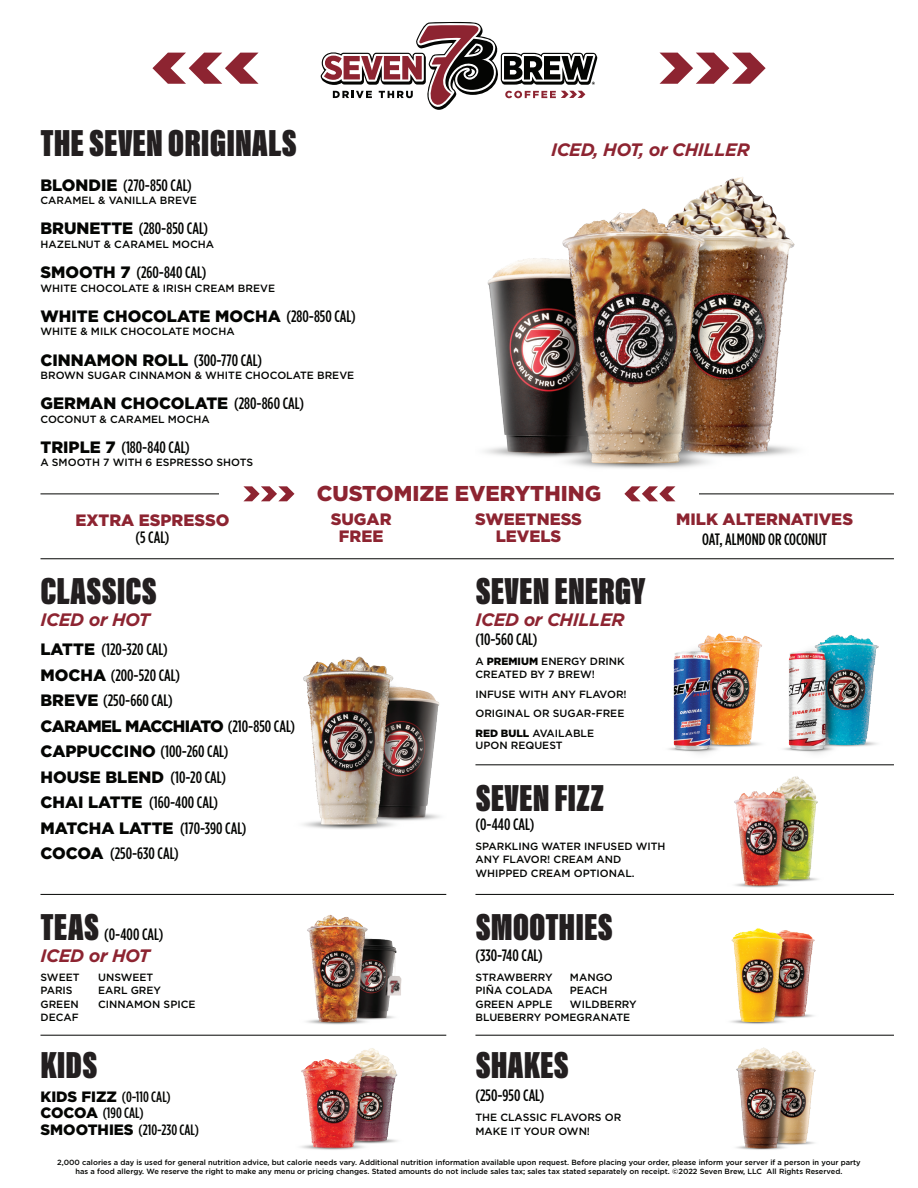
<style>
.page{position:relative;width:918px;height:1188px;background:#fff}
.page>*{position:absolute;margin:0;border:0;box-sizing:border-box;transform-origin:0 0}
.t1{font:900 38.85px "Acumin Pro Extra Cond";color:#231f20}
.t2{font:900 21.45px "Gotham";color:#8d2431}
.t3{font:italic 700 18px "Gotham";letter-spacing:-.025em;color:#8d2431}
.t4{font:500 16.5px "Gotham Condensed";color:#040503}
.t5{font:900 16.5px "Gotham";color:#040503}
.t6{font:900 16.5px "Gotham";color:#8d2431}
.t7{font:900 16.5px "Gotham";letter-spacing:-.04em;color:#040503}
.t8{font:500 15px "Gotham Condensed";color:#040503}
.t9{font:500 10.5px "Gotham";color:#040503}
.t10{font:500 7.5px/9px "Gotham";color:#040503;text-align:center}
.s1{font-family:"Gotham";font-weight:900}
.s2{font-family:"Gotham Condensed";font-weight:500}
.s3{font-weight:900}
</style>
<div class="page">
<svg style="left:321px;top:22px;width:277px;height:88px"></svg>
<hr style="left:40px;top:558px;width:854px;height:1px;background:#040503">
<hr style="left:475px;top:764px;width:419px;height:1px;background:#040503">
<hr style="left:475px;top:894px;width:419px;height:1px;background:#040503">
<hr style="left:475px;top:1035px;width:419px;height:1px;background:#040503">
<hr style="left:40px;top:894px;width:406px;height:1px;background:#040503">
<hr style="left:40px;top:1035px;width:406px;height:1px;background:#040503">
<hr style="left:40px;top:494px;width:854px;height:1px;background:#040503">
<div style="left:219px;top:484px;width:480px;height:27px;background:#fff"></div>
<svg style="left:243px;top:486px;width:52px;height:15px"></svg>
<svg style="left:660px;top:53px;width:106px;height:31px"></svg>
<svg style="left:152px;top:53px;width:107px;height:31px"></svg>
<svg style="left:624px;top:486px;width:51px;height:15px"></svg>
<img style="left:484px;top:177px;width:313px;height:292px">
<img style="left:306px;top:914px;width:96px;height:111px">
<img style="left:301px;top:1048px;width:97px;height:102px">
<img style="left:303px;top:656px;width:137px;height:173px">
<img style="left:734px;top:776px;width:84px;height:112px">
<img style="left:668px;top:633px;width:94px;height:121px">
<img style="left:784px;top:634px;width:95px;height:120px">
<img style="left:730px;top:928px;width:85px;height:96px">
<img style="left:736px;top:1047px;width:80px;height:103px">
<p class="t1" style="left:40px;top:120px;width:258px">THE SEVEN ORIGINALS</p>
<p class="t4" style="left:40px;top:175px;width:153px"><span class="s1">BLONDIE</span> (270-850 CAL)</p>
<p class="t9" style="left:40px;top:194px;width:158px">CARAMEL &amp; VANILLA BREVE</p>
<p class="t4" style="left:40px;top:219px;width:169px"><span class="s1">BRUNETTE</span> (280-850 CAL)</p>
<p class="t9" style="left:40px;top:237px;width:175px">HAZELNUT &amp; CARAMEL MOCHA</p>
<p class="t4" style="left:40px;top:263px;width:167px"><span class="s1">SMOOTH 7</span> (260-840 CAL)</p>
<p class="t9" style="left:40px;top:281px;width:236px">WHITE CHOCOLATE &amp; IRISH CREAM BREVE</p>
<p class="t5" style="left:40px;top:305px;width:317px">WHITE CHOCOLATE MOCHA <span class="s2">(280-850 CAL)</span></p>
<p class="t9" style="left:40px;top:325px;width:196px">WHITE &amp; MILK CHOCOLATE MOCHA</p>
<p class="t5" style="left:40px;top:348px;width:223px">CINNAMON ROLL <span class="s2">(300-770 CAL)</span></p>
<p class="t9" style="left:40px;top:368px;width:315px">BROWN SUGAR CINNAMON &amp; WHITE CHOCOLATE BREVE</p>
<p class="t5" style="left:40px;top:392px;width:265px">GERMAN CHOCOLATE <span class="s2">(280-860 CAL)</span></p>
<p class="t9" style="left:40px;top:412px;width:171px">COCONUT &amp; CARAMEL MOCHA</p>
<p class="t4" style="left:40px;top:438px;width:151px"><span class="s1">TRIPLE 7</span> (180-840 CAL)</p>
<p class="t9" style="left:40px;top:456px;width:214px">A SMOOTH 7 WITH 6 ESPRESSO SHOTS</p>
<p class="t3" style="left:551px;top:138px;width:200px">ICED, HOT, or CHILLER</p>
<p class="t6" style="left:76px;top:509px;width:155px">EXTRA ESPRESSO</p>
<p class="t4" style="left:135px;top:527px;width:36px">(5 CAL)</p>
<p class="t1" style="left:40px;top:567px;width:118px">CLASSICS</p>
<p class="t3" style="left:40px;top:607px;width:111px">ICED or HOT</p>
<p class="t4" style="left:40px;top:640px;width:129px"><span class="s1">LATTE</span> (120-320 CAL)</p>
<p class="t4" style="left:40px;top:665px;width:141px"><span class="s1">MOCHA</span> (200-520 CAL)</p>
<p class="t4" style="left:40px;top:691px;width:134px"><span class="s1">BREVE</span> (250-660 CAL)</p>
<p class="t7" style="left:40px;top:714px;width:256px">CARAMEL MACCHIATO <span class="s2">(210-850 CAL)</span></p>
<p class="t4" style="left:40px;top:742px;width:189px"><span class="s1">CAPPUCCINO</span> (100-260 CAL)</p>
<p class="t5" style="left:40px;top:765px;width:187px">HOUSE BLEND <span class="s2">(10-20 CAL)</span></p>
<p class="t4" style="left:40px;top:793px;width:179px"><span class="s1">CHAI LATTE</span> (160-400 CAL)</p>
<p class="t4" style="left:40px;top:818px;width:207px"><span class="s1">MATCHA LATTE</span> (170-390 CAL)</p>
<p class="t4" style="left:40px;top:844px;width:140px"><span class="s1">COCOA</span> (250-630 CAL)</p>
<p class="t1" style="left:40px;top:903px;width:60px">TEAS</p>
<p class="t4" style="left:104px;top:924px;width:61px">(0-400 CAL)</p>
<p class="t3" style="left:40px;top:943px;width:111px">ICED or HOT</p>
<p class="t9" style="left:40px;top:970px;width:41px">SWEET</p>
<p class="t9" style="left:98px;top:970px;width:57px">UNSWEET</p>
<p class="t9" style="left:40px;top:984px;width:34px">PARIS</p>
<p class="t9" style="left:98px;top:984px;width:64px">EARL GREY</p>
<p class="t9" style="left:40px;top:997px;width:40px">GREEN</p>
<p class="t9" style="left:98px;top:997px;width:99px">CINNAMON SPICE</p>
<p class="t9" style="left:40px;top:1011px;width:40px">DECAF</p>
<p class="t1" style="left:40px;top:1041px;width:59px">KIDS</p>
<p class="t8" style="left:40px;top:1088px;width:132px"><span class="s1">KIDS FIZZ</span> (0-110 CAL)</p>
<p class="t8" style="left:40px;top:1104px;width:105px"><span class="s1">COCOA</span> (190 CAL)</p>
<p class="t8" style="left:40px;top:1121px;width:160px"><span class="s1">SMOOTHIES</span> (210-230 CAL)</p>
<p class="t2" style="left:317px;top:479px;width:286px">CUSTOMIZE EVERYTHING</p>
<p class="t6" style="left:331px;top:508px;width:62px">SUGAR</p>
<p class="t6" style="left:339px;top:525px;width:46px">FREE</p>
<p class="t6" style="left:475px;top:508px;width:108px">SWEETNESS</p>
<p class="t6" style="left:496px;top:525px;width:67px">LEVELS</p>
<p class="t1" style="left:475px;top:567px;width:172px">SEVEN ENERGY</p>
<p class="t3" style="left:475px;top:607px;width:151px">ICED or CHILLER</p>
<p class="t4" style="left:475px;top:630px;width:63px">(10-560 CAL)</p>
<p class="t9" style="left:475px;top:654px;width:151px">A <span class="s3">PREMIUM</span> ENERGY DRINK</p>
<p class="t9" style="left:475px;top:668px;width:121px">CREATED BY 7 BREW!</p>
<p class="t9" style="left:475px;top:687px;width:153px">INFUSE WITH ANY FLAVOR!</p>
<p class="t9" style="left:475px;top:707px;width:150px">ORIGINAL OR SUGAR-FREE</p>
<p class="t9" style="left:475px;top:726px;width:120px"><span class="s3">RED BULL</span> AVAILABLE</p>
<p class="t9" style="left:475px;top:738px;width:89px">UPON REQUEST</p>
<p class="t6" style="left:676px;top:508px;width:178px">MILK ALTERNATIVES</p>
<p class="t4" style="left:702px;top:529px;width:127px">OAT, ALMOND OR COCONUT</p>
<p class="t1" style="left:475px;top:774px;width:131px">SEVEN FIZZ</p>
<p class="t4" style="left:475px;top:814px;width:60px">(0-440 CAL)</p>
<p class="t9" style="left:475px;top:839px;width:192px">SPARKLING WATER INFUSED WITH</p>
<p class="t9" style="left:475px;top:853px;width:147px">ANY FLAVOR! CREAM AND</p>
<p class="t9" style="left:475px;top:866px;width:161px">WHIPPED CREAM OPTIONAL.</p>
<p class="t1" style="left:475px;top:903px;width:139px">SMOOTHIES</p>
<p class="t4" style="left:475px;top:945px;width:69px">(330-740 CAL)</p>
<p class="t9" style="left:475px;top:970px;width:79px">STRAWBERRY</p>
<p class="t9" style="left:570px;top:970px;width:44px">MANGO</p>
<p class="t9" style="left:475px;top:984px;width:79px">PIÑA COLADA</p>
<p class="t9" style="left:570px;top:984px;width:39px">PEACH</p>
<p class="t9" style="left:475px;top:997px;width:79px">GREEN APPLE</p>
<p class="t9" style="left:570px;top:997px;width:68px">WILDBERRY</p>
<p class="t9" style="left:475px;top:1011px;width:156px">BLUEBERRY POMEGRANATE</p>
<p class="t1" style="left:475px;top:1041px;width:95px">SHAKES</p>
<p class="t4" style="left:475px;top:1086px;width:70px">(250-950 CAL)</p>
<p class="t9" style="left:475px;top:1111px;width:147px">THE CLASSIC FLAVORS OR</p>
<p class="t9" style="left:475px;top:1124px;width:116px">MAKE IT YOUR OWN!</p>
<p class="t10" style="left:57px;top:1158px;width:805px">2,000 calories a day is used for general nutrition advice, but calorie needs vary. Additional nutrition information available upon request. Before placing your order, please inform your server if a person in your party has a food allergy. We reserve the right to make any menu or pricing changes. Stated amounts do not include sales tax; sales tax stated separately on receipt. ©2022 Seven Brew, LLC All Rights Reserved.</p>
</div>
